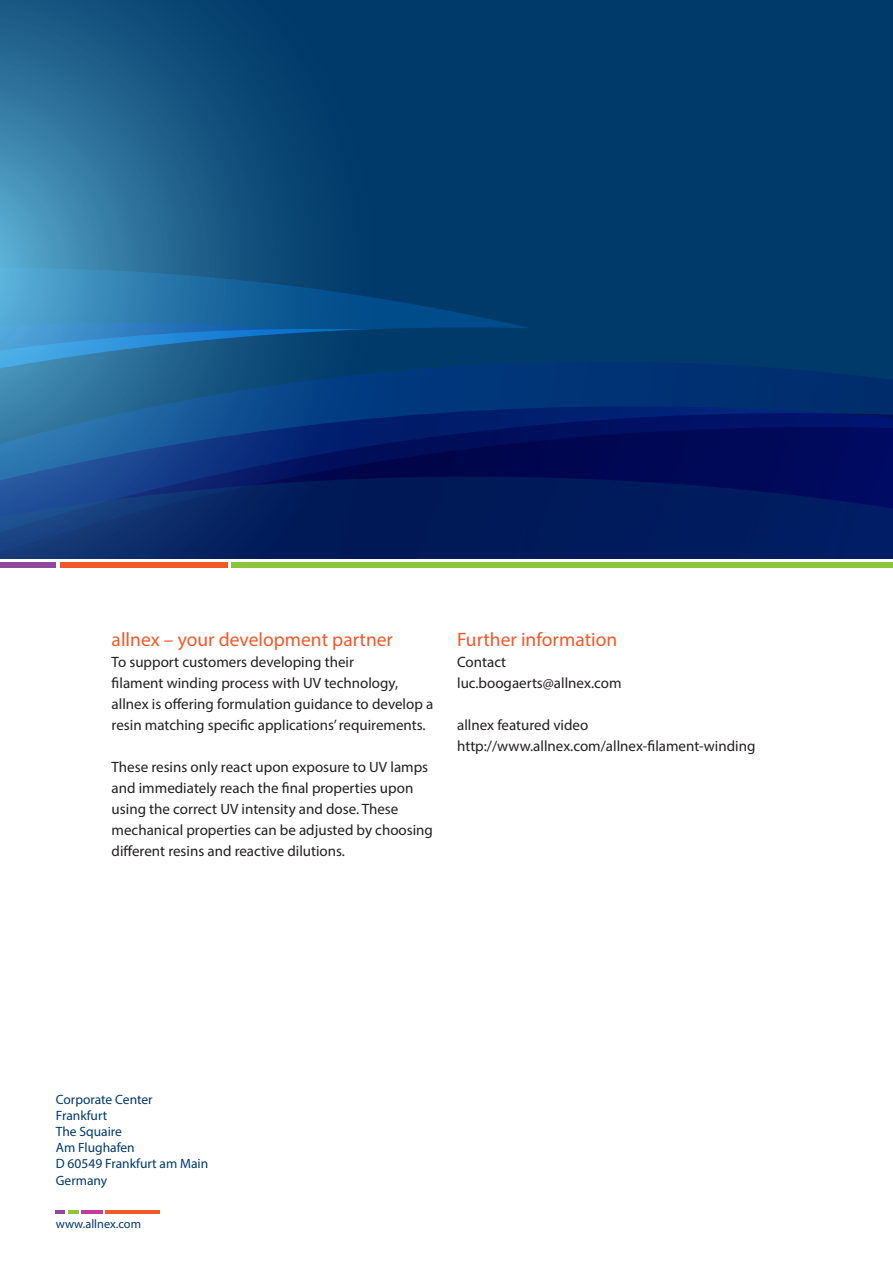
<style>
.page{position:relative;width:893px;height:1263px;background:#fff}
.page>*{position:absolute;margin:0;border:0;box-sizing:border-box;transform-origin:0 0}
.Body{font:19.5px "Myriad Pro";color:#f15929}
.Body-2{font:15px/21px "Myriad Pro";color:#231f20}
.t1{font:13.5px "Myriad Pro";color:#00396a}
.t2{font:12.3px "Myriad Pro";color:#00396a}
</style>
<div class="page">
<hr style="left:106px;top:1210px;width:54px;height:3px;background:#f15929">
<hr style="left:81px;top:1210px;width:22px;height:3px;background:#c53b96">
<svg style="left:56px;top:1210px;width:22px;height:3px"></svg>
<div style="left:0;top:0;width:893px;height:558px;background:#003a6a"></div>
<svg style="left:586px;top:362px;width:307px;height:44px"></svg>
<svg style="left:586px;top:413px;width:307px;height:14px;background:#00146a"></svg>
<svg style="left:586px;top:427px;width:307px;height:50px;background:#000959"></svg>
<svg style="left:586px;top:477px;width:307px;height:81px;background:#00185f"></svg>
<svg style="left:0;top:0;width:586px;height:558px"></svg>
<div style="left:232px;top:562px;width:661px;height:5px;background:#8bc63e"></div>
<div style="left:60px;top:562px;width:168px;height:5px;background:#f15929"></div>
<div style="left:0;top:562px;width:56px;height:5px;background:#8e499b"></div>
<p class="Body" style="left:112px;top:627px;width:283px">allnex – your development partner</p>
<p class="Body-2" style="left:112px;top:651px;width:323px">To support customers developing their<br>filament winding process with UV technology, allnex is offering formulation guidance to develop a resin matching specific applications’ requirements.</p>
<p class="Body-2" style="left:112px;top:756px;width:323px">These resins only react upon exposure to UV lamps and immediately reach the final properties upon using the correct UV intensity and dose. These mechanical properties can be adjusted by choosing different resins and reactive dilutions.</p>
<p class="Body" style="left:457px;top:627px;width:162px">Further information</p>
<p class="Body-2" style="left:457px;top:651px;width:166px">Contact luc.boogaerts@allnex.com</p>
<p class="Body-2" style="left:457px;top:714px;width:300px">allnex featured video http://www.allnex.com/allnex-filament-winding</p>
<p class="t1" style="left:56px;top:1091px;width:98px">Corporate Center</p>
<p class="t1" style="left:56px;top:1107px;width:53px">Frankfurt</p>
<p class="t1" style="left:56px;top:1123px;width:68px">The Squaire</p>
<p class="t1" style="left:56px;top:1139px;width:80px">Am Flughafen</p>
<p class="t1" style="left:56px;top:1155px;width:154px">D 60549 Frankfurt am Main</p>
<p class="t1" style="left:56px;top:1172px;width:53px">Germany</p>
<p class="t2" style="left:56px;top:1216px;width:87px">www.allnex.com</p>
</div>
